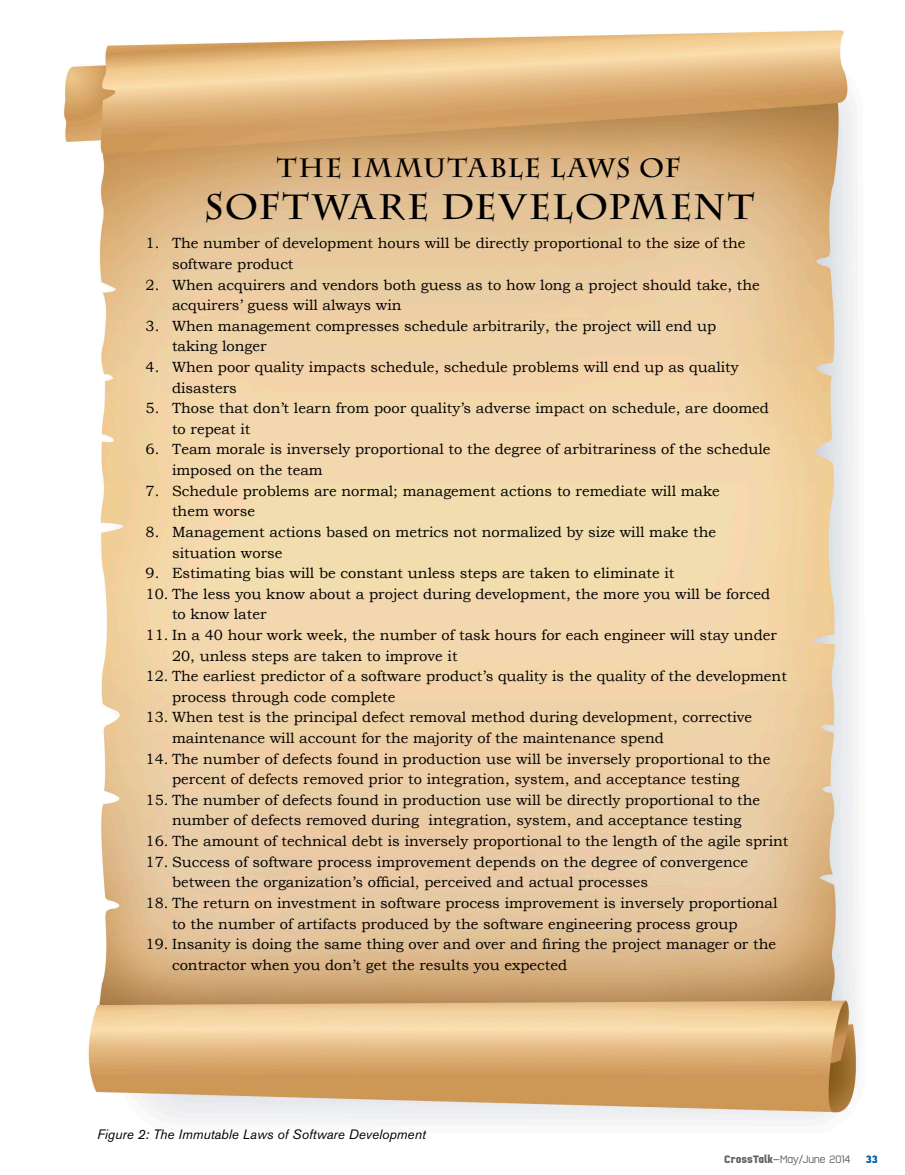
<style>
.page{position:relative;width:905px;height:1175px;background:#fff}
.page>*{position:absolute;margin:0;border:0;box-sizing:border-box;transform-origin:0 0}
.t1{font:700 35.25px "Charlemagne Std";letter-spacing:.045em;color:#000}
.t2{font:700 26.55px "Charlemagne Std";letter-spacing:.045em;color:#000}
.t3{font:14.7px/20.5px "Bookman Old Style";color:#000}
.t4{font:italic 13.5px "Akzidenz Grotesk BE";color:#000}
.t5{font:300 11.25px "Q Type Comp";color:#636366}
.t6{font:700 11.25px "Q Type Comp";color:#005da9}
.s1{font-weight:700}
.s2{font-family:"Akzidenz Grotesk BE";font-weight:400}
</style>
<div class="page">
<img style="left:64px;top:30px;width:793px;height:1091px">
<h2 class="t2" style="left:277px;top:152px;width:406px">THE IMMUTABLE LAWS OF</h2>
<h1 class="t1" style="left:204px;top:186px;width:551px">SOFTWARE DEVELOPMENT</h1>
<p class="t3" style="left:172px;top:233px;width:575px;text-indent:-26px">1. The number of development hours will be directly proportional to the size of the software product</p>
<p class="t3" style="left:172px;top:274px;width:589px;text-indent:-26px">2. When acquirers and vendors both guess as to how long a project should take, the acquirers’ guess will always win</p>
<p class="t3" style="left:172px;top:315px;width:545px;text-indent:-26px">3. When management compresses schedule arbitrarily, the project will end up taking longer</p>
<p class="t3" style="left:172px;top:357px;width:568px;text-indent:-26px">4. When poor quality impacts schedule, schedule problems will end up as quality disasters</p>
<p class="t3" style="left:172px;top:398px;width:598px;text-indent:-26px">5. Those that don’t learn from poor quality’s adverse impact on schedule, are doomed to repeat it</p>
<p class="t3" style="left:172px;top:439px;width:600px;text-indent:-26px">6. Team morale is inversely proportional to the degree of arbitrariness of the schedule imposed on the team</p>
<p class="t3" style="left:172px;top:480px;width:549px;text-indent:-26px">7. Schedule problems are normal; management actions to remediate will make them worse</p>
<p class="t3" style="left:172px;top:521px;width:545px;text-indent:-26px">8. Management actions based on metrics not normalized by size will make the situation worse</p>
<p class="t3" style="left:145px;top:563px;width:530px">9. Estimating bias will be constant unless steps are taken to eliminate it</p>
<p class="t3" style="left:172px;top:583px;width:599px;text-indent:-26px">10. The less you know about a project during development, the more you will be forced to know later</p>
<p class="t3" style="left:172px;top:624px;width:606px;text-indent:-26px">11. In a 40 hour work week, the number of task hours for each engineer will stay under<br>20, unless steps are taken to improve it</p>
<p class="t3" style="left:172px;top:666px;width:616px;text-indent:-26px">12. The earliest predictor of a software product’s quality is the quality of the development process through code complete</p>
<p class="t3" style="left:172px;top:707px;width:581px;text-indent:-26px">13. When test is the principal defect removal method during development, corrective maintenance will account for the majority of the maintenance spend</p>
<p class="t3" style="left:145px;top:748px;width:626px;text-align:center">14. The number of defects found in production use will be inversely proportional to the percent of defects removed prior to integration, system, and acceptance testing</p>
<p class="t3" style="left:145px;top:789px;width:616px;text-align:center">15. The number of defects found in production use will be directly proportional to the number of defects removed during integration, system, and acceptance testing</p>
<p class="t3" style="left:145px;top:830px;width:644px">16. The amount of technical debt is inversely proportional to the length of the agile sprint</p>
<p class="t3" style="left:172px;top:851px;width:577px;text-indent:-26px">17. Success of software process improvement depends on the degree of convergence between the organization’s official, perceived and actual processes</p>
<p class="t3" style="left:172px;top:892px;width:607px;text-indent:-26px">18. The return on investment in software process improvement is inversely proportional to the number of artifacts produced by the software engineering process group</p>
<p class="t3" style="left:172px;top:933px;width:605px;text-indent:-26px">19. Insanity is doing the same thing over and over and firing the project manager or the contractor when you don’t get the results you expected</p>
<p class="t4" style="left:97px;top:1125px;width:330px">Figure 2: The Immutable Laws of Software Development</p>
<p class="t5" style="left:724px;top:1152px;width:128px"><span class="s1">CrossTalk</span><span class="s2">—</span>May/June 2014</p>
<p class="t6" style="left:865px;top:1152px;width:14px">33</p>
</div>
